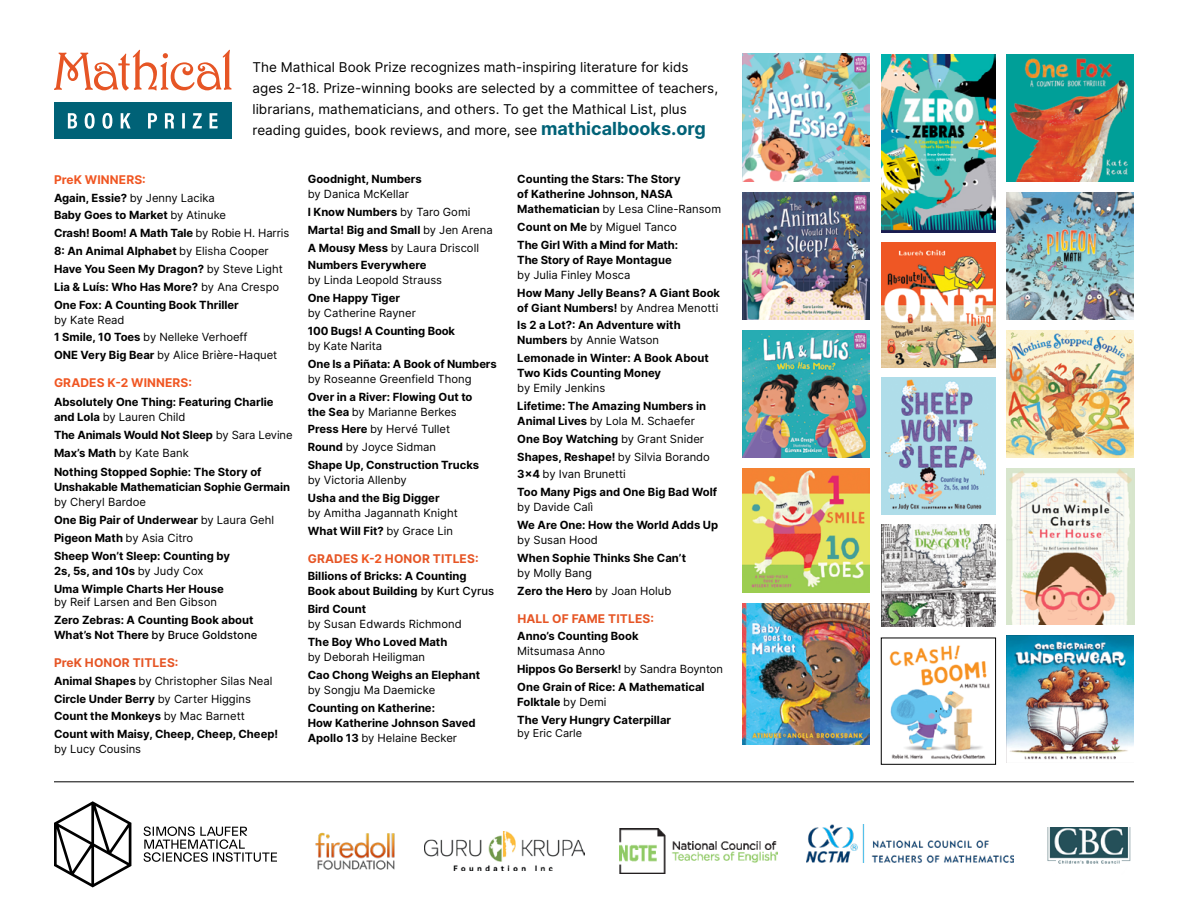
<style>
.page{position:relative;width:1188px;height:918px;background:#fff}
.page>*{position:absolute;margin:0;border:0;box-sizing:border-box;transform-origin:0 0}
.t1{font:13.5px/21px "Inter";color:#000}
.t2{font:700 12px "Inter";letter-spacing:.01em;color:#e65525}
.t3{font:700 12px "Inter";letter-spacing:.01em;color:#f05622}
.t4{font:700 11.25px/17.9px "Inter";color:#000}
.t5{font:11.25px/17.9px "Inter";color:#000}
.t6{font:10.8px "Inter";color:#000}
.s1{font-weight:700;font-size:18px;color:#006277}
.s2{font-weight:400}
.s3{font-weight:700}
.s4{font-weight:500}
.s5{color:#f05622}
</style>
<div class="page">
<img style="left:889px;top:645px;width:101px;height:115px">
<div style="left:881px;top:638px;width:115px;height:127px;border:1px solid #000"></div>
<img style="left:1007px;top:54px;width:127px;height:127px">
<img style="left:1007px;top:330px;width:127px;height:128px">
<img style="left:1007px;top:635px;width:127px;height:125px">
<img style="left:1007px;top:192px;width:127px;height:128px">
<hr style="left:54px;top:781px;width:1080px;height:1px;background:#000">
<div style="left:54px;top:103px;width:178px;height:36px;background:#006277"></div>
<svg style="left:54px;top:50px;width:178px;height:41px"></svg>
<svg style="left:68px;top:113px;width:150px;height:16px"></svg>
<svg style="left:54px;top:801px;width:77px;height:86px"></svg>
<svg style="left:144px;top:826px;width:133px;height:36px"></svg>
<img style="left:807px;top:824px;width:206px;height:39px">
<img style="left:1047px;top:827px;width:84px;height:37px">
<img style="left:315px;top:832px;width:80px;height:38px">
<img style="left:619px;top:828px;width:158px;height:46px">
<img style="left:742px;top:330px;width:127px;height:128px">
<img style="left:742px;top:192px;width:127px;height:128px">
<img style="left:1007px;top:469px;width:128px;height:155px">
<img style="left:742px;top:469px;width:127px;height:123px">
<img style="left:742px;top:54px;width:127px;height:127px">
<img style="left:881px;top:378px;width:115px;height:136px">
<img style="left:881px;top:525px;width:115px;height:102px">
<img style="left:881px;top:243px;width:115px;height:124px">
<img style="left:742px;top:603px;width:127px;height:142px">
<img style="left:881px;top:54px;width:115px;height:178px">
<img style="left:425px;top:831px;width:159px;height:40px">
<p class="t1" style="left:253px;top:57px;width:467px">The Mathical Book Prize recognizes math-inspiring literature for kids ages 2-18. Prize-winning books are selected by a committee of teachers, librarians, mathematicians, and others. To get the Mathical List, plus reading guides, book reviews, and more, see <span class="s1">mathicalbooks.org</span></p>
<p class="t3" style="left:54px;top:170px;width:93px">PreK WINNERS:</p>
<p class="t4" style="left:54px;top:188px;width:237px">Again, Essie? <span class="s2">by Jenny Lacika<br></span>Baby Goes to Market <span class="s2">by Atinuke<br></span>Crash! Boom! A Math Tale <span class="s2">by Robie H. Harris </span>8: An Animal Alphabet <span class="s2">by Elisha Cooper </span>Have You Seen My Dragon? <span class="s2">by Steve Light </span>Lia &amp; Luís: Who Has More? <span class="s2">by Ana Crespo </span>One Fox: A Counting Book Thriller</p>
<p class="t5" style="left:54px;top:310px;width:225px">by Kate Read<br><span class="s3">1 Smile, 10 Toes</span> by Nelleke Verhoeff<br><span class="s3">ONE Very Big Bear</span> by Alice Brière-Haquet</p>
<p class="t3" style="left:54px;top:374px;width:140px">GRADES K-2 WINNERS:</p>
<p class="t4" style="left:54px;top:394px;width:221px;line-height:15px">Absolutely One Thing: Featuring Charlie and Lola <span class="s2">by Lauren Child</span></p>
<p class="t4" style="left:54px;top:426px;width:240px">The Animals Would Not Sleep <span class="s2">by Sara Levine<br></span>Max’s Math <span class="s2">by Kate Bank</span></p>
<p class="t4" style="left:54px;top:464px;width:238px;line-height:15px">Nothing Stopped Sophie: The Story of<br>Unshakable Mathematician Sophie Germain</p>
<p class="t4" style="left:54px;top:493px;width:222px"><span class="s2">by Cheryl Bardoe<br></span>One Big Pair of Underwear <span class="s2">by Laura Gehl<br></span>Pigeon Math <span class="s2">by Asia Citro<br></span>Sheep Won’t Sleep: Counting by</p>
<p class="t4" style="left:54px;top:561px;width:171px">2s, 5s, and 10s <span class="s2">by Judy Cox<br></span>Uma Wimple Charts Her House</p>
<p class="t5" style="left:54px;top:593px;width:165px">by Reif Larsen and Ben Gibson</p>
<p class="t4" style="left:54px;top:612px;width:205px;line-height:15px">Zero Zebras: A Counting Book about<br>What’s Not There <span class="s4">by Bruce Goldstone</span></p>
<p class="t2" style="left:54px;top:654px;width:126px">PreK HONOR TITLES:</p>
<p class="t4" style="left:54px;top:671px;width:226px">Animal Shapes <span class="s2">by Christopher Silas Neal </span>Circle Under Berry <span class="s2">by Carter Higgins </span>Count the Monkeys <span class="s2">by Mac Barnett </span>Count with Maisy, Cheep, Cheep, Cheep!</p>
<p class="t5" style="left:54px;top:740px;width:89px">by Lucy Cousins</p>
<p class="t4" style="left:308px;top:170px;width:116px">Goodnight, Numbers</p>
<p class="t4" style="left:308px;top:185px;width:186px"><span class="s2">by Danica McKellar<br></span>I Know Numbers <span class="s2">by Taro Gomi<br></span>Marta! Big and Small <span class="s2">by Jen Arena<br></span>A Mousy Mess <span class="s2">by Laura Driscoll<br></span>Numbers Everywhere</p>
<p class="t5" style="left:308px;top:271px;width:136px">by Linda Leopold Strauss</p>
<p class="t4" style="left:308px;top:289px;width:94px">One Happy Tiger</p>
<p class="t5" style="left:308px;top:304px;width:110px">by Catherine Rayner</p>
<p class="t4" style="left:308px;top:322px;width:149px">100 Bugs! A Counting Book</p>
<p class="t5" style="left:308px;top:337px;width:76px">by Kate Narita</p>
<p class="t4" style="left:308px;top:354px;width:190px">One Is a Piñata: A Book of Numbers</p>
<p class="t5" style="left:308px;top:370px;width:165px">by Roseanne Greenfield Thong</p>
<p class="t4" style="left:308px;top:389px;width:166px;line-height:15px">Over in a River: Flowing Out to the Sea <span class="s2">by Marianne Berkes</span></p>
<p class="t4" style="left:308px;top:420px;width:173px">Press Here <span class="s2">by Hervé Tullet<br></span>Round <span class="s2">by Joyce Sidman<br></span>Shape Up, Construction Trucks</p>
<p class="t5" style="left:308px;top:471px;width:100px">by Victoria Allenby</p>
<p class="t4" style="left:308px;top:489px;width:133px">Usha and the Big Digger</p>
<p class="t5" style="left:308px;top:504px;width:151px">by Amitha Jagannath Knight<br><span class="s3">What Will Fit?</span> by Grace Lin</p>
<p class="t2" style="left:308px;top:549px;width:172px">GRADES <span class="s5">K-2</span> HONOR TITLES:</p>
<p class="t4" style="left:308px;top:569px;width:188px;line-height:15px">Billions of Bricks: A Counting<br>Book about Building <span class="s4">by Kurt Cyrus</span></p>
<p class="t4" style="left:308px;top:600px;width:60px">Bird Count</p>
<p class="t5" style="left:308px;top:615px;width:155px">by Susan Edwards Richmond</p>
<p class="t4" style="left:308px;top:633px;width:141px">The Boy Who Loved Math</p>
<p class="t5" style="left:308px;top:648px;width:119px">by Deborah Heiligman</p>
<p class="t4" style="left:308px;top:666px;width:174px">Cao Chong Weighs an Elephant</p>
<p class="t5" style="left:308px;top:681px;width:129px">by Songju Ma Daemicke</p>
<p class="t4" style="left:308px;top:700px;width:169px;line-height:15px">Counting on Katherine:<br>How Katherine Johnson Saved<br>Apollo 13 <span class="s2">by Helaine Becker</span></p>
<p class="t4" style="left:517px;top:171px;width:205px;line-height:15px">Counting the Stars: The Story<br>of Katherine Johnson, NASA<br>Mathematician <span class="s2">by Lesa Cline-Ransom</span></p>
<p class="t4" style="left:517px;top:217px;width:162px">Count on Me <span class="s2">by Miguel Tanco<br></span>The Girl With a Mind for Math:</p>
<p class="t4" style="left:517px;top:250px;width:156px">The Story of Raye Montague</p>
<p class="t5" style="left:517px;top:265px;width:115px">by Julia Finley Mosca</p>
<p class="t4" style="left:517px;top:285px;width:204px;line-height:15px">How Many Jelly Beans? A Giant Book of Giant Numbers! <span class="s2">by Andrea Menotti</span></p>
<p class="t4" style="left:517px;top:317px;width:165px;line-height:15px">Is 2 a Lot?: An Adventure with<br>Numbers <span class="s2">by Annie Watson</span></p>
<p class="t4" style="left:517px;top:350px;width:193px;line-height:15px">Lemonade in Winter: A Book About<br>Two Kids Counting Money</p>
<p class="t5" style="left:517px;top:379px;width:89px">by Emily Jenkins</p>
<p class="t4" style="left:517px;top:398px;width:190px;line-height:15px">Lifetime: The Amazing Numbers in<br>Animal Lives <span class="s2">by Lola M. Schaefer</span></p>
<p class="t4" style="left:517px;top:429px;width:201px">One Boy Watching <span class="s2">by Grant Snider<br></span>Shapes, Reshape! <span class="s2">by Silvia Borando<br></span>3x4 <span class="s2">by Ivan Brunetti<br></span>Too Many Pigs and One Big Bad Wolf</p>
<p class="t5" style="left:517px;top:498px;width:77px">by Davide Calì</p>
<p class="t4" style="left:517px;top:516px;width:202px">We Are One: How the World Adds Up</p>
<p class="t5" style="left:517px;top:531px;width:82px">by Susan Hood</p>
<p class="t4" style="left:517px;top:548px;width:170px">When Sophie Thinks She Can’t</p>
<p class="t5" style="left:517px;top:564px;width:156px">by Molly Bang<br><span class="s3">Zero the Hero</span> by Joan Holub</p>
<p class="t2" style="left:517px;top:609px;width:138px">HALL OF FAME TITLES:</p>
<p class="t4" style="left:517px;top:627px;width:123px">Anno’s Counting Book</p>
<p class="t4" style="left:517px;top:642px;width:207px"><span class="s2">Mitsumasa Anno<br></span>Hippos Go Berserk! <span class="s2">by Sandra Boynton<br></span>One Grain of Rice: A Mathematical</p>
<p class="t4" style="left:517px;top:693px;width:155px">Folktale <span class="s2">by Demi<br></span>The Very Hungry Caterpillar</p>
<p class="t6" style="left:517px;top:726px;width:66px">by Eric Carle</p>
</div>
